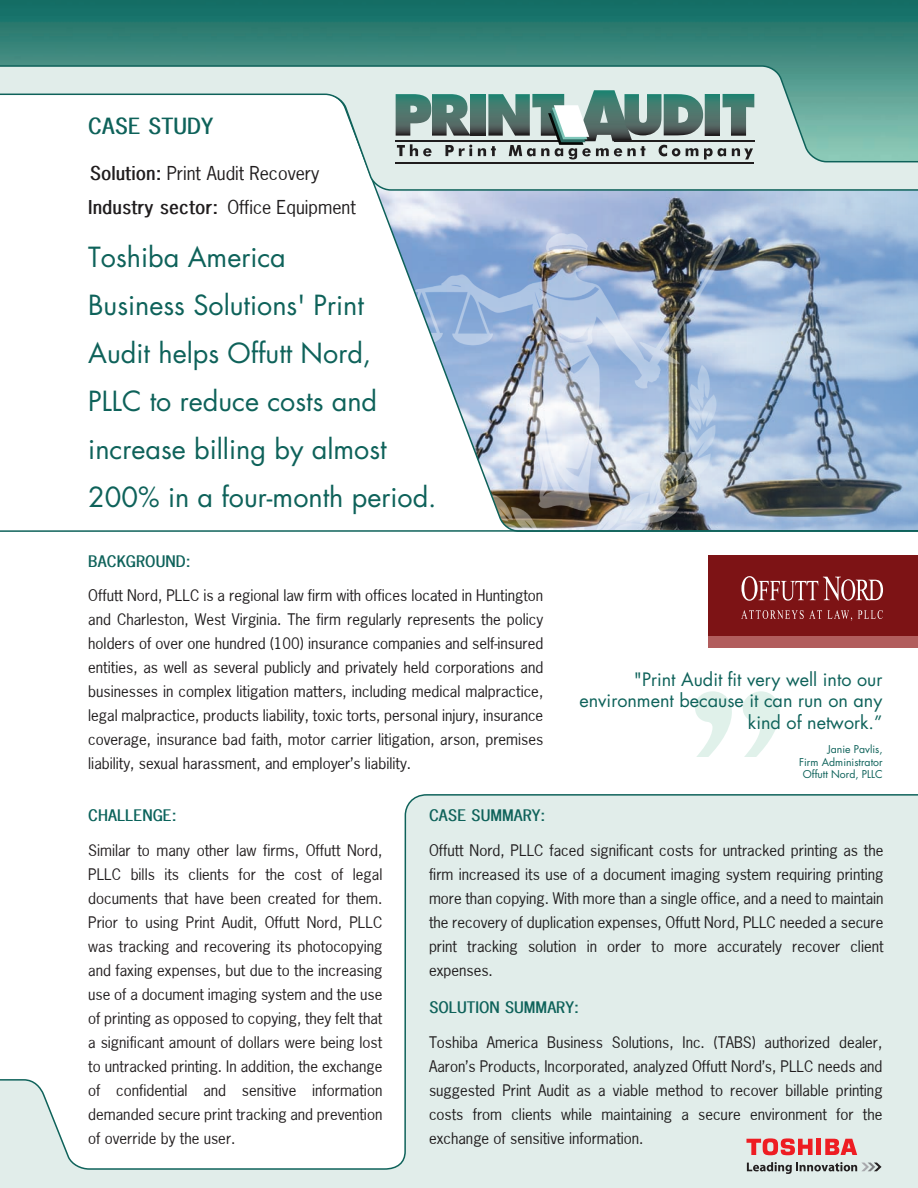
<style>
.page{position:relative;width:918px;height:1188px;background:#fff}
.page>*{position:absolute;margin:0;border:0;box-sizing:border-box;transform-origin:0 0}
.t1{font:27px/48px "Futura Std";color:#0e625a}
.t2{font:700 21px "News Gothic";color:#0e625a}
.t3{font:18px/21.6px "Futura Std";color:#0e625a;text-align:right}
.t4{font:18px/33.5px "News Gothic";color:#201d1e}
.t5{font:15px/24px "News Gothic";color:#201d1e;text-align:justify}
.t6{font:15px/24px "News Gothic";color:#231f20;text-align:justify}
.t7{font:700 15px "News Gothic";color:#0e625a}
.t8{font:700 15px "News Gothic";color:#0a625a}
.t9{font:10.5px/12.6px "Futura Std";color:#0e625a;text-align:right}
.s1{font-weight:700}
</style>
<div class="page">
<div style="left:0;top:1171px;width:918px;height:17px;background:#e1edea"></div>
<div style="left:708px;top:624px;width:210px;height:24px;background:#b25d5d"></div>
<div style="left:708px;top:555px;width:210px;height:81px;background:#7d1315"></div>
<img style="left:375px;top:191px;width:543px;height:339px">
<svg style="left:0;top:794px;width:918px;height:377px"></svg>
<svg style="left:695px;top:691px;width:85px;height:66px"></svg>
<hr style="left:0;top:530px;width:918px;height:2px;background:#0e625a">
<img style="left:0;top:0;width:918px;height:65px">
<svg style="left:0;top:65px;width:918px;height:126px"></svg>
<img style="left:576px;top:90px;width:56px;height:15px">
<img style="left:395px;top:94px;width:90px;height:42px">
<img style="left:488px;top:94px;width:42px;height:42px">
<hr style="left:396px;top:140px;width:176px;height:1px;background:#201d1e">
<hr style="left:614px;top:140px;width:140px;height:1px;background:#201d1e">
<img style="left:624px;top:94px;width:38px;height:41px">
<img style="left:664px;top:94px;width:39px;height:41px">
<img style="left:705px;top:94px;width:15px;height:41px">
<img style="left:723px;top:94px;width:31px;height:42px">
<img style="left:532px;top:94px;width:32px;height:11px">
<hr style="left:396px;top:162px;width:358px;height:2px;background:#201d1e">
<svg style="left:397px;top:144px;width:35px;height:12px"></svg>
<svg style="left:445px;top:145px;width:27px;height:11px"></svg>
<svg style="left:478px;top:146px;width:18px;height:10px"></svg>
<svg style="left:509px;top:105px;width:136px;height:54px;background:#91a19e"></svg>
<svg style="left:659px;top:145px;width:21px;height:11px"></svg>
<svg style="left:686px;top:148px;width:12px;height:8px"></svg>
<svg style="left:704px;top:148px;width:22px;height:11px"></svg>
<svg style="left:732px;top:148px;width:21px;height:11px"></svg>
<svg style="left:747px;top:1162px;width:135px;height:12px;background:#a8b0ae"></svg>
<hr style="left:817px;top:1139px;width:4px;height:16px;background:#ee1d23">
<svg style="left:825px;top:1139px;width:32px;height:16px"></svg>
<svg style="left:746px;top:1138px;width:67px;height:17px"></svg>
<svg style="left:741px;top:576px;width:142px;height:25px"></svg>
<svg style="left:741px;top:610px;width:111px;height:11px"></svg>
<svg style="left:858px;top:610px;width:25px;height:9px"></svg>
<p class="t2" style="left:88px;top:112px;width:126px">CASE STUDY</p>
<p class="t4" style="left:88px;top:156px;width:269px"><span class="s1">Solution:</span> Print Audit Recovery<br><span class="s1">Industry sector:</span> Office Equipment</p>
<p class="t1" style="left:88px;top:233px;width:350px">Toshiba America<br>Business Solutions' Print<br>Audit helps Offutt Nord,<br>PLLC to reduce costs and increase billing by almost<br>200% in a four-month period.</p>
<p class="t7" style="left:88px;top:552px;width:104px">BACKGROUND:</p>
<p class="t5" style="left:88px;top:583px;width:457px">Offutt Nord, PLLC is a regional law firm with offices located in Huntington and Charleston, West Virginia. The firm regularly represents the policy holders of over one hundred (100) insurance companies and self-insured entities, as well as several publicly and privately held corporations and businesses in complex litigation matters, including medical malpractice, legal malpractice, products liability, toxic torts, personal injury, insurance coverage, insurance bad faith, motor carrier litigation, arson, premises liability, sexual harassment, and employer’s liability.</p>
<p class="t3" style="left:579px;top:668px;width:304px">"Print Audit fit very well into our environment because it can run on any kind of network.”</p>
<p class="t9" style="left:799px;top:743px;width:85px">Janie Pavlis,<br>Firm Administrator<br>Offutt Nord, PLLC</p>
<p class="t8" style="left:88px;top:806px;width:90px">CHALLENGE:</p>
<p class="t6" style="left:88px;top:838px;width:296px">Similar to many other law firms, Offutt Nord, PLLC bills its clients for the cost of legal documents that have been created for them.<br>Prior to using Print Audit, Offutt Nord, PLLC was tracking and recovering its photocopying and faxing expenses, but due to the increasing use of a document imaging system and the use of printing as opposed to copying, they felt that a significant amount of dollars were being lost to untracked printing. In addition, the exchange of confidential and sensitive information demanded secure print tracking and prevention of override by the user.</p>
<p class="t7" style="left:429px;top:806px;width:118px">CASE SUMMARY:</p>
<p class="t5" style="left:429px;top:838px;width:456px">Offutt Nord, PLLC faced significant costs for untracked printing as the firm increased its use of a document imaging system requiring printing more than copying. With more than a single office, and a need to maintain the recovery of duplication expenses, Offutt Nord, PLLC needed a secure print tracking solution in order to more accurately recover client expenses.</p>
<p class="t7" style="left:429px;top:998px;width:152px">SOLUTION SUMMARY:</p>
<p class="t5" style="left:429px;top:1030px;width:455px">Toshiba America Business Solutions, Inc. (TABS) authorized dealer, Aaron’s Products, Incorporated, analyzed Offutt Nord’s, PLLC needs and suggested Print Audit as a viable method to recover billable printing costs from clients while maintaining a secure environment for the exchange of sensitive information.</p>
</div>
